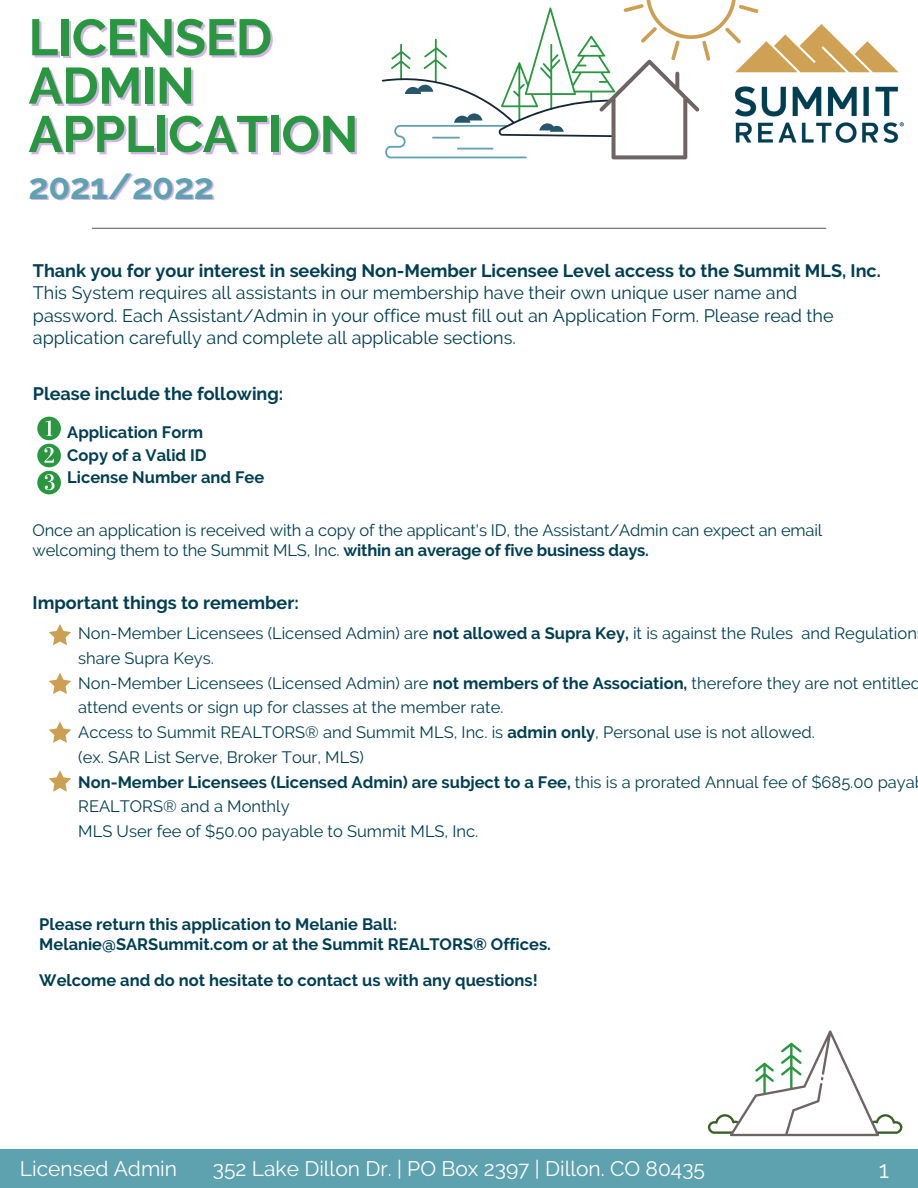
<style>
.page{position:relative;width:918px;height:1188px;background:#fff}
.page>*{position:absolute;margin:0;border:0;box-sizing:border-box;transform-origin:0 0}
.t1{font:700 51px/50.7px "Raleway";letter-spacing:-.01em;color:#299740}
.t2{font:700 36px "Raleway";letter-spacing:-.01em;color:#5ea1af}
.t3{font:24px "Raleway";color:#fff}
.t4{font:21px "Raleway";color:#fff}
.t5{font:18px/22.5px "Raleway";color:#003e52}
.t6{font:700 18px "Raleway";color:#003e52}
.t7{font:16.5px/20.2px "Raleway";color:#003e52}
.t8{font:700 16.5px "Raleway";color:#003e52}
.s1{color:rgb(154 63 209/.4)}
.s2{font-weight:700}
</style>
<div class="page">
<svg style="left:37px;top:417px;width:24px;height:77px"></svg>
<svg style="left:49px;top:624px;width:22px;height:21px"></svg>
<svg style="left:49px;top:673px;width:22px;height:21px"></svg>
<svg style="left:49px;top:721px;width:22px;height:22px"></svg>
<svg style="left:49px;top:770px;width:22px;height:22px"></svg>
<svg style="left:382px;top:0;width:377px;height:159px"></svg>
<hr style="left:92px;top:228px;width:734px;height:1px;background:#6e6464">
<img style="left:736px;top:24px;width:167px;height:118px">
<div style="left:0;top:1150px;width:918px;height:38px;background:#5ea1af"></div>
<svg style="left:708px;top:1030px;width:194px;height:106px"></svg>
<p class="t1" style="left:28px;top:12px;width:245px">LICENSED<br><span class="s1">ADMIN</span></p>
<p class="t1" style="left:28px;top:109px;width:331px">APPLICATION</p>
<p class="t2" style="left:28px;top:165px;width:187px">2021/2022</p>
<p class="t6" style="left:33px;top:260px;width:849px">Thank you for your interest in seeking Non-Member Licensee Level access to the Summit MLS, Inc.</p>
<p class="t5" style="left:33px;top:281px;width:802px">This System requires all assistants in our membership have their own unique user name and password. Each Assistant/Admin in your office must fill out an Application Form. Please read the application carefully and complete all applicable sections.</p>
<p class="t6" style="left:33px;top:383px;width:252px">Please include the following:</p>
<p class="t8" style="left:67px;top:423px;width:137px">Application Form</p>
<p class="t8" style="left:67px;top:445px;width:141px">Copy of a Valid ID</p>
<p class="t8" style="left:67px;top:468px;width:199px">License Number and Fee</p>
<p class="t7" style="left:33px;top:520px;width:791px">Once an application is received with a copy of the applicant's ID, the Assistant/Admin can expect an email welcoming them to the Summit MLS, Inc. <span class="s2">within an average of five business days.</span></p>
<p class="t6" style="left:33px;top:593px;width:268px">Important things to remember:</p>
<p class="t7" style="left:78px;top:623px;width:840px">Non-Member Licensees (Licensed Admin) are <span class="s2">not allowed a Supra Key,</span> it is against the Rules and Regulation</p>
<p class="t7" style="left:78px;top:648px;width:137px">share Supra Keys.</p>
<p class="t7" style="left:78px;top:673px;width:844px">Non-Member Licensees (Licensed Admin) are <span class="s2">not members of the Association,</span> therefore they are not entitled</p>
<p class="t7" style="left:78px;top:697px;width:427px">attend events or sign up for classes at the member rate.</p>
<p class="t7" style="left:78px;top:722px;width:738px">Access to Summit REALTORS® and Summit MLS, Inc. is <span class="s2">admin only</span>, Personal use is not allowed.</p>
<p class="t7" style="left:78px;top:747px;width:287px">(ex. SAR List Serve, Broker Tour, MLS)</p>
<p class="t7" style="left:78px;top:769px;width:838px;line-height:24.8px"><span class="s2">Non-Member Licensees (Licensed Admin) are subject to a Fee,</span> this is a prorated Annual fee of $685.00 paya<br>REALTORS® and a Monthly</p>
<p class="t7" style="left:78px;top:821px;width:402px">MLS User fee of $50.00 payable to Summit MLS, Inc.</p>
<p class="t8" style="left:39px;top:914px;width:359px">Please return this application to Melanie Ball:</p>
<p class="t8" style="left:39px;top:934px;width:513px">Melanie@SARSummit.com or at the Summit REALTORS® Offices.</p>
<p class="t8" style="left:39px;top:970px;width:500px">Welcome and do not hesitate to contact us with any questions!</p>
<p class="t4" style="left:20px;top:1157px;width:159px">Licensed Admin</p>
<p class="t4" style="left:213px;top:1157px;width:494px">352 Lake Dillon Dr. | PO Box 2397 | Dillon. CO 80435</p>
<p class="t3" style="left:879px;top:1155px;width:12px">1</p>
</div>
